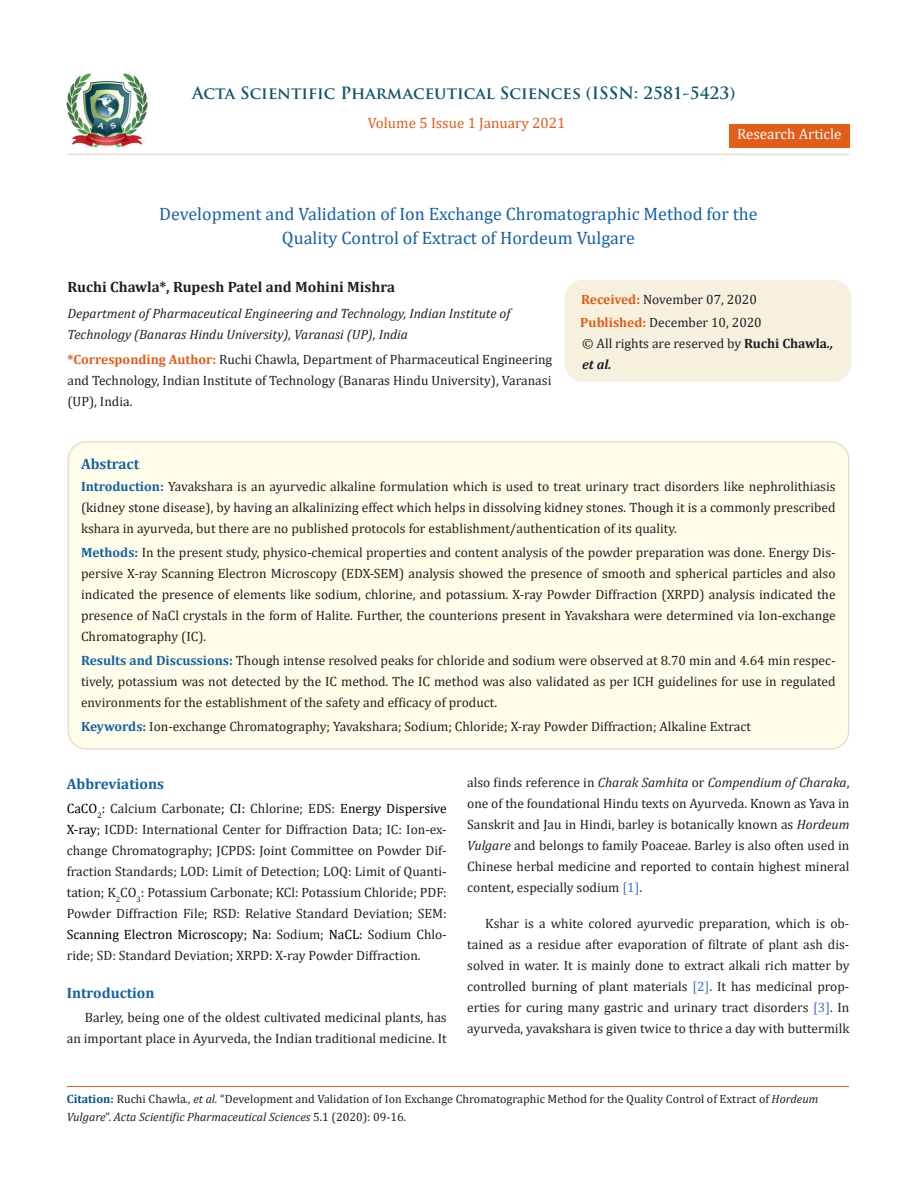
<style>
.page{position:relative;width:917px;height:1188px;background:#fff}
.page>*{position:absolute;margin:0;border:0;box-sizing:border-box;transform-origin:0 0}
.t1{font:18px/24px "Cambria";color:#1560a6;text-align:center}
.t2{font:700 16.5px "Trajan Pro";color:#0e546a}
.t3{font:700 15px "Cambria";color:#231f20}
.List_Paragraph{font:700 15px "Cambria";color:#1560a6}
.t4{font:15px "Cambria";color:#e05d1a}
.t5{font:15px "Cambria";color:#fff}
.t6{font:13.5px/21px "Cambria";color:#231f20;text-align:justify}
.t7{font:italic 13.5px/21px "Cambria";color:#231f20}
.t8{font:12px/18px "Cambria";color:#231f20}
.s1{font-weight:700;color:#e05d1a}
.s2{font-weight:700}
.s3{font-weight:700;font-style:italic}
.s4{font-weight:700;color:#1560a6}
.s5{color:#000}
.s6{font-style:italic}
.s7{color:#4472c4}
.s8{font-weight:700;color:#035089}
</style>
<div class="page">
<img style="left:67px;top:74px;width:80px;height:73px">
<div style="left:729px;top:125px;width:120px;height:23px;background:#e05d1a"></div>
<div style="left:565px;top:281px;width:285px;height:100px;background:#f6f0df;border-radius:18px"></div>
<div style="left:564px;top:280px;width:287px;height:102px;border:2px solid #f6f0df;border-radius:18px"></div>
<div style="left:68px;top:442px;width:780px;height:307px;background:#fffde9;border-radius:18px"></div>
<div style="left:67px;top:441px;width:782px;height:309px;border:2px solid #e5dfce;border-radius:18px"></div>
<hr style="left:67px;top:1087px;width:781px;height:1px;background:#e05d1a">
<hr style="left:67px;top:154px;width:782px;height:1px;background:#e5dfce">
<p class="t2" style="left:192px;top:83px;width:545px">Acta Scientific Pharmaceutical Sciences (ISSN: 2581-5423)</p>
<p class="t4" style="left:368px;top:114px;width:199px">Volume 5 Issue 1 January 2021</p>
<p class="t5" style="left:737px;top:125px;width:106px">Research Article</p>
<p class="t1" style="left:159px;top:202px;width:600px">Development and Validation of Ion Exchange Chromatographic Method for the<br>Quality Control of Extract of Hordeum Vulgare</p>
<p class="t3" style="left:67px;top:276px;width:329px">Ruchi Chawla*, Rupesh Patel and Mohini Mishra</p>
<p class="t7" style="left:68px;top:303px;width:444px">Department of Pharmaceutical Engineering and Technology, Indian Institute of<br>Technology (Banaras Hindu University), Varanasi (UP), India</p>
<p class="t6" style="left:67px;top:349px;width:486px"><span class="s1">*Corresponding Author:</span> Ruchi Chawla, Department of Pharmaceutical Engineering and Technology, Indian Institute of Technology (Banaras Hindu University), Varanasi (UP), India.</p>
<p class="t6" style="left:581px;top:289px;width:177px"><span class="s1">Received:</span> November 07, 2020</p>
<p class="t6" style="left:580px;top:312px;width:183px"><span class="s1">Published:</span> December 10, 2020</p>
<p class="t6" style="left:582px;top:333px;width:252px">© All rights are reserved by <span class="s2">Ruchi Chawla</span><span class="s3">., et al.</span></p>
<p class="List_Paragraph" style="left:81px;top:453px;width:60px">Abstract</p>
<p class="t6" style="left:81px;top:476px;width:756px"><span class="s4">Introduction:</span> Yavakshara is an ayurvedic alkaline formulation which is used to treat urinary tract disorders like nephrolithiasis (kidney stone disease), by having an alkalinizing effect which helps in dissolving kidney stones. Though it is a commonly prescribed kshara in ayurveda, but there are no published protocols for establishment/authentication of its quality.</p>
<p class="t6" style="left:81px;top:542px;width:756px"><span class="s4">Methods:</span> In the present study, physico-chemical properties and content analysis of the powder preparation was done. Energy Dis&shy;persive X-ray Scanning Electron Microscopy (EDX-SEM) analysis showed the presence of smooth and spherical particles and also indicated the presence of elements like sodium, chlorine, and potassium. X-ray Powder Diffraction (XRPD) analysis indicated the presence of NaCl crystals in the form of Halite. Further, the counterions present in Yavakshara were determined via Ion-exchange Chromatography (IC).</p>
<p class="t6" style="left:81px;top:650px;width:756px"><span class="s4">Results and Discussions:</span> Though intense resolved peaks for chloride and sodium were observed at 8.70 min and 4.64 min respec&shy;tively, potassium was not detected by the IC method. The IC method was also validated as per ICH guidelines for use in regulated environments for the establishment of the safety and efficacy of product.</p>
<p class="t6" style="left:81px;top:716px;width:671px"><span class="s4">Keywords:</span> Ion-exchange Chromatography; Yavakshara; Sodium; Chloride; X-ray Powder Diffraction; Alkaline Extract</p>
<p class="List_Paragraph" style="left:67px;top:774px;width:99px">Abbreviations</p>
<p class="t6" style="left:67px;top:798px;width:381px"><span class="s5">CaCO</span><sub>2</sub><span class="s5">:</span> Calcium Carbonate<span class="s5">; CI:</span> Chlorine; EDS: <span class="s5">Energy Dispersive X-ray</span>; ICDD: International Center for Diffraction Data; IC: Ion-ex&shy;change Chromatography; JCPDS: Joint Committee on Powder Dif&shy;fraction Standards; LOD: Limit of Detection; LOQ: Limit of Quanti&shy;tation; K<sub>2</sub>CO<sub>3</sub>: Potassium Carbonate; KCl: Potassium Chloride; PDF:<br>Powder Diffraction File; RSD: Relative Standard Deviation; SEM:<br><span class="s5">Scanning Electron Microscopy; Na:</span> Sodium; <span class="s5">NaCL:</span> Sodium Chlo&shy;ride; SD: Standard Deviation; XRPD: X-ray Powder Diffraction.</p>
<p class="List_Paragraph" style="left:67px;top:982px;width:89px">Introduction</p>
<p class="t6" style="left:67px;top:1007px;width:381px;text-align:right">Barley, being one of the oldest cultivated medicinal plants, has<br>an important place in Ayurveda, the Indian traditional medicine. It</p>
<p class="t6" style="left:467px;top:772px;width:384px">also finds reference in <span class="s6">Charak Samhita</span> or <span class="s6">Compendium of Charaka</span>, one of the foundational Hindu texts on Ayurveda. Known as Yava in Sanskrit and Jau in Hindi, barley is botanically known as <span class="s6">Hordeum Vulgare</span> and belongs to family Poaceae. Barley is also often used in Chinese herbal medicine and reported to contain highest mineral content, especially sodium <span class="s7">[1]</span>.</p>
<p class="t6" style="left:467px;top:913px;width:384px;text-indent:18px">Kshar is a white colored ayurvedic preparation, which is ob&shy;tained as a residue after evaporation of filtrate of plant ash dis&shy;solved in water. It is mainly done to extract alkali rich matter by controlled burning of plant materials <span class="s7">[2]</span>. It has medicinal prop&shy;erties for curing many gastric and urinary tract disorders <span class="s7">[3]</span>. In ayurveda, yavakshara is given twice to thrice a day with buttermilk</p>
<p class="t8" style="left:67px;top:1090px;width:753px"><span class="s8">Citation:</span> Ruchi Chawla<span class="s6">., et al.</span> “Development and Validation of Ion Exchange Chromatographic Method for the Quality Control of Extract of <span class="s6">Hordeum<br>Vulgare</span>”. <span class="s6">Acta Scientific Pharmaceutical Sciences</span> 5.1 (2020): 09-16.</p>
</div>
